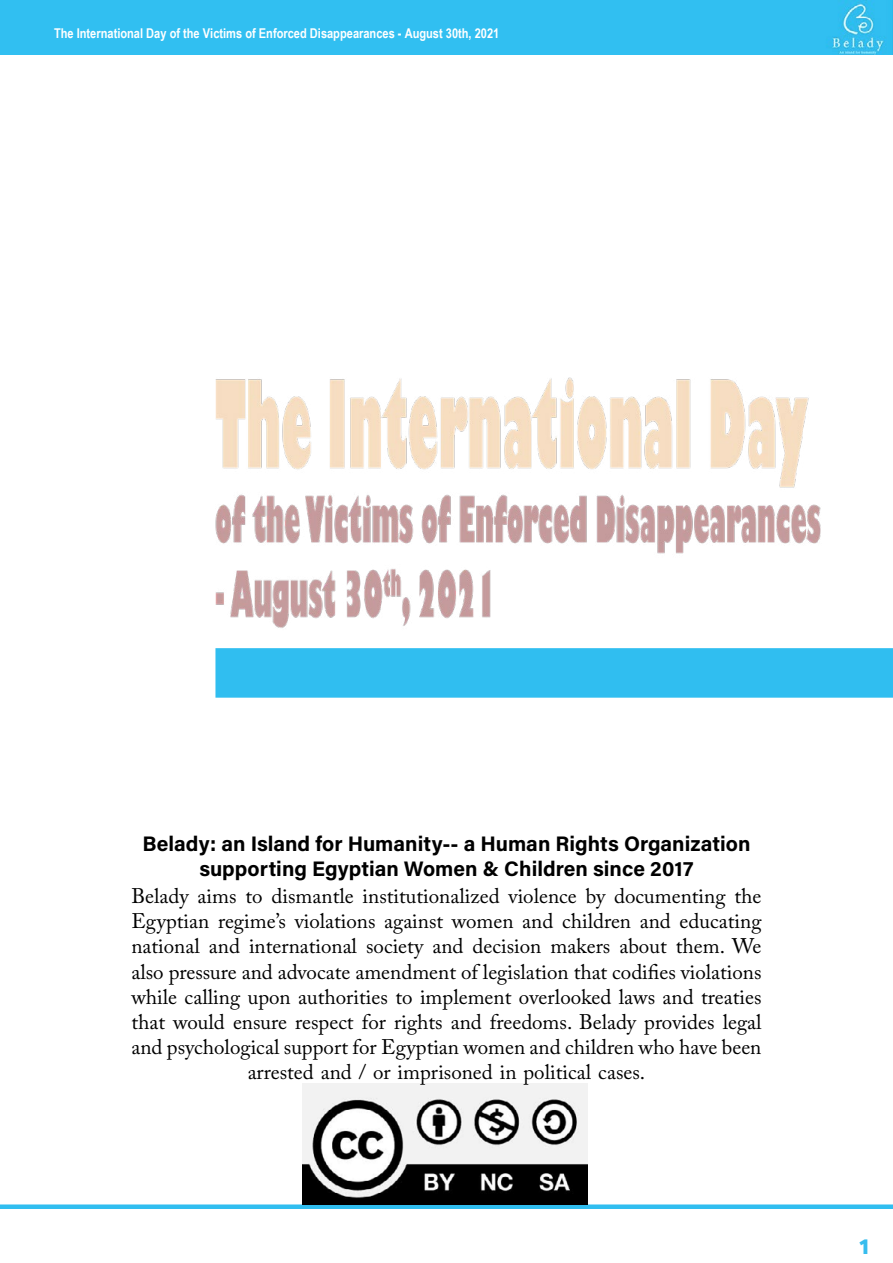
<style>
.page{position:relative;width:893px;height:1263px;background:#fff}
.page>*{position:absolute;margin:0;border:0;box-sizing:border-box;transform-origin:0 0}
.t1{font:21px/25.2px "Adobe Caslon Pro";color:#000;text-align:center}
.t2{font:21px/25.2px "Acumin Variable Concept";color:#000;text-align:center}
.t3{font:21px "Emad Dianae Xtra Regular";color:#37bdee}
.t4{font:700 13.5px "Arial Narrow";color:#fff}
</style>
<div class="page">
<div style="left:0;top:0;width:893px;height:54px;background:#31bff1"></div>
<div style="left:0;top:1204px;width:893px;height:5px;background:#30bef0"></div>
<img style="left:303px;top:1084px;width:285px;height:120px">
<div style="left:215px;top:648px;width:678px;height:50px;background:#30bef0"></div>
<img style="left:215px;top:377px;width:615px;height:281px">
<p class="t4" style="left:54px;top:23px;width:447px">The International Day of the Victims of Enforced Disappearances - August 30th, 2021</p>
<p class="t2" style="left:142px;top:830px;width:609px">Belady: an Island for Humanity-- a Human Rights Organization supporting Egyptian Women &amp; Children since 2017</p>
<p class="t1" style="left:131px;top:883px;width:632px">Belady aims to dismantle institutionalized violence by documenting the Egyptian regime’s violations against women and children and educating national and international society and decision makers about them. We also pressure and advocate amendment of legislation that codifies violations while calling upon authorities to implement overlooked laws and treaties that would ensure respect for rights and freedoms. Belady provides legal and psychological support for Egyptian women and children who have been arrested and / or imprisoned in political cases.</p>
<p class="t3" style="left:858px;top:1232px;width:13px">1</p>
</div>
